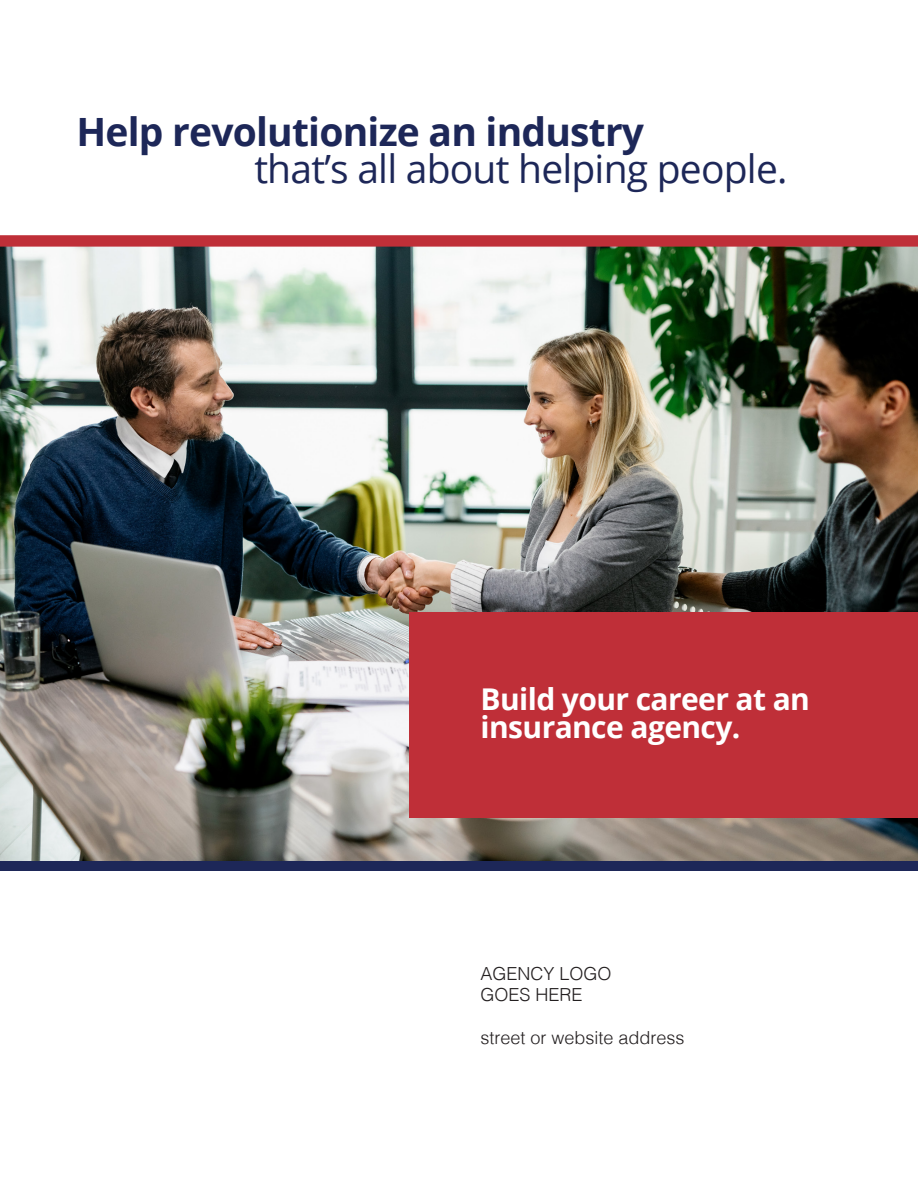
<style>
.page{position:relative;width:918px;height:1188px;background:#fff}
.page>*{position:absolute;margin:0;border:0;box-sizing:border-box;transform-origin:0 0}
.t1{font:39px "Open Sans";letter-spacing:-.02em;color:#1d2758}
.t2{font:700 39px "Open Sans";letter-spacing:-.02em;color:#1d2758}
.t3{font:700 30px "Open Sans";letter-spacing:-.02em;color:#fff}
.t4{font:300 18px "Helvetica";color:#231f20}
</style>
<div class="page">
<img style="left:0;top:247px;width:918px;height:614px">
<div style="left:0;top:861px;width:918px;height:10px;background:#1d2758"></div>
<div style="left:409px;top:613px;width:509px;height:205px;background:#bf2f38"></div>
<svg style="left:0;top:235px;width:918px;height:12px;background:#bf373f"></svg>
<p class="t2" style="left:76px;top:104px;width:569px">Help revolutionize an industry</p>
<p class="t1" style="left:254px;top:142px;width:535px">that’s all about helping people.</p>
<p class="t3" style="left:481px;top:678px;width:331px">Build your career at an</p>
<p class="t3" style="left:481px;top:706px;width:261px">insurance agency.</p>
<p class="t4" style="left:481px;top:958px;width:133px">AGENCY LOGO</p>
<p class="t4" style="left:481px;top:979px;width:104px">GOES HERE</p>
<p class="t4" style="left:481px;top:1023px;width:206px">street or website address</p>
</div>
